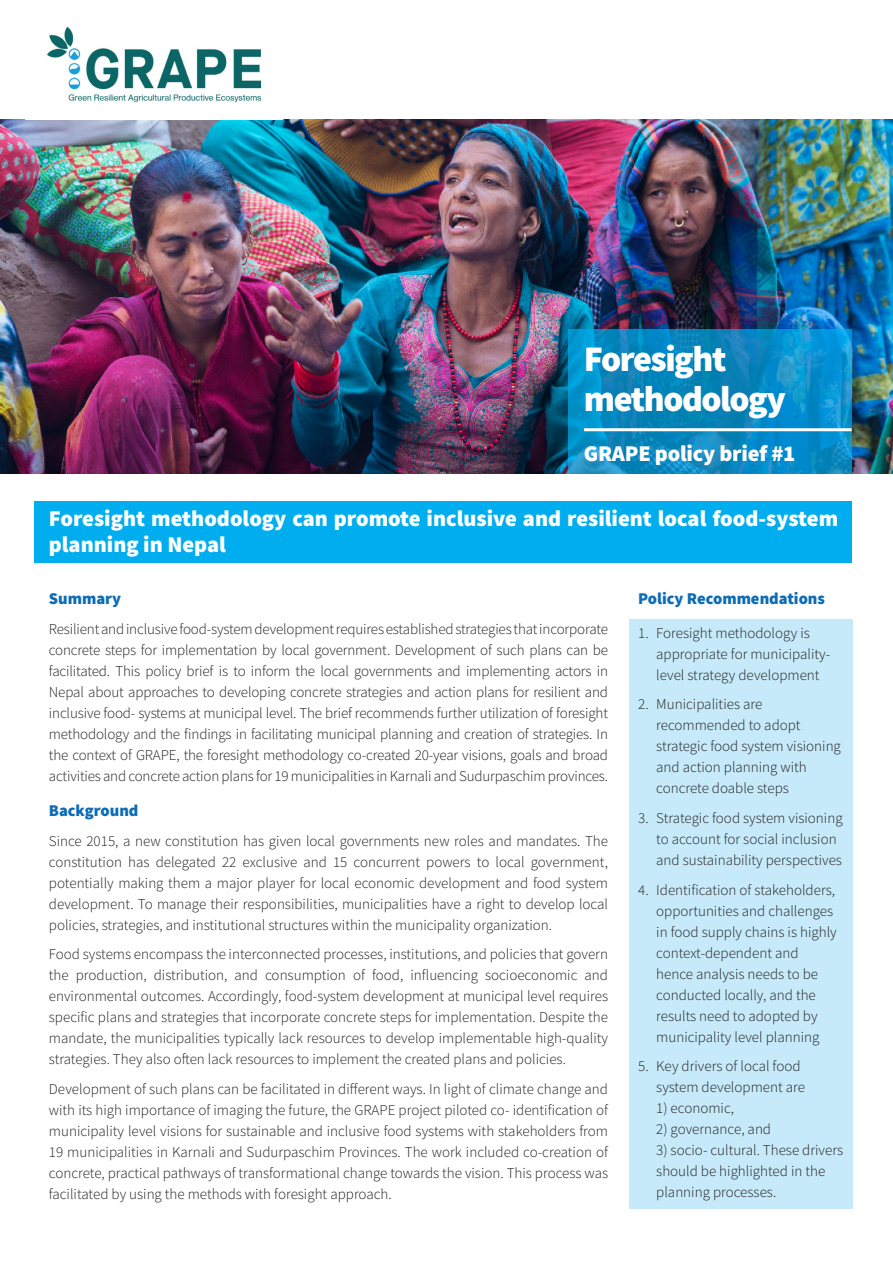
<style>
.page{position:relative;width:893px;height:1263px;background:#fff}
.page>*{position:absolute;margin:0;border:0;box-sizing:border-box;transform-origin:0 0}
.t1{font:900 36px/40.5px "Source Sans Pro";letter-spacing:-.04em;color:#fff}
.CONTENT_H2{font:900 22.5px/25.5px "Source Sans Pro";color:#fff}
.CONTENT_BODY{font:900 22.5px "Source Sans Pro";letter-spacing:-.01em;color:#fff}
.CONTENT_H2-2{font:900 16.5px "Source Sans Pro";color:#0d6cb6}
.t2{font:300 15px/21px "Source Sans Pro";color:#231f20}
</style>
<div class="page">
<img style="left:0;top:119px;width:893px;height:355px">
<div style="left:629px;top:619px;width:223px;height:590px;background:#c6eafa"></div>
<svg style="left:568px;top:330px;width:284px;height:144px;background:#098ac3"></svg>
<div style="left:34px;top:501px;width:818px;height:62px;background:#00aeef"></div>
<img style="left:47px;top:26px;width:215px;height:77px">
<hr style="left:584px;top:428px;width:268px;height:3px;background:#fff">
<p class="t1" style="left:584px;top:338px;width:204px">Foresight methodology</p>
<p class="CONTENT_BODY" style="left:584px;top:438px;width:213px">GRAPE policy brief #1</p>
<p class="CONTENT_H2" style="left:49px;top:505px;width:791px">Foresight methodology can promote inclusive and resilient local food-system planning in Nepal</p>
<p class="CONTENT_H2-2" style="left:49px;top:587px;width:74px">Summary</p>
<p class="t2" style="left:49px;top:618px;width:561px;text-align:justify">Resilient and inclusive food-system development requires established strategies that incorporate concrete steps for implementation by local government. Development of such plans can be facilitated. This policy brief is to inform the local governments and implementing actors in Nepal about approaches to developing concrete strategies and action plans for resilient and inclusive food- systems at municipal level. The brief recommends further utilization of foresight methodology and the findings in facilitating municipal planning and creation of strategies. In the context of GRAPE, the foresight methodology co-created 20-year visions, goals and broad activities and concrete action plans for 19 municipalities in Karnali and Sudurpaschim provinces.</p>
<p class="CONTENT_H2-2" style="left:49px;top:799px;width:91px">Background</p>
<p class="t2" style="left:49px;top:830px;width:561px;text-align:justify">Since 2015, a new constitution has given local governments new roles and mandates. The constitution has delegated 22 exclusive and 15 concurrent powers to local government, potentially making them a major player for local economic development and food system development. To manage their responsibilities, municipalities have a right to develop local policies, strategies, and institutional structures within the municipality organization.</p>
<p class="t2" style="left:49px;top:943px;width:561px;text-align:justify">Food systems encompass the interconnected processes, institutions, and policies that govern the production, distribution, and consumption of food, influencing socioeconomic and environmental outcomes. Accordingly, food-system development at municipal level requires specific plans and strategies that incorporate concrete steps for implementation. Despite the mandate, the municipalities typically lack resources to develop implementable high-quality strategies. They also often lack resources to implement the created plans and policies.</p>
<p class="t2" style="left:49px;top:1078px;width:561px;text-align:justify">Development of such plans can be facilitated in different ways. In light of climate change and with its high importance of imaging the future, the GRAPE project piloted co- identification of municipality level visions for sustainable and inclusive food systems with stakeholders from 19 municipalities in Karnali and Sudurpaschim Provinces. The work included co-creation of concrete, practical pathways of transformational change towards the vision. This process was facilitated by using the methods with foresight approach.</p>
<p class="CONTENT_H2-2" style="left:638px;top:587px;width:188px">Policy Recommendations</p>
<p class="t2" style="left:656px;top:622px;width:175px;text-indent:-18px">1. Foresight methodology is appropriate for municipality&shy;level strategy development</p>
<p class="t2" style="left:656px;top:694px;width:186px;text-indent:-18px">2. Municipalities are recommended to adopt strategic food system visioning and action planning with concrete doable steps</p>
<p class="t2" style="left:656px;top:807px;width:188px;text-indent:-18px">3. Strategic food system visioning to account for social inclusion and sustainability perspectives</p>
<p class="t2" style="left:656px;top:879px;width:182px;text-indent:-18px">4. Identification of stakeholders, opportunities and challenges in food supply chains is highly context-dependent and hence analysis needs to be conducted locally, and the results need to adopted by municipality level planning</p>
<p class="t2" style="left:638px;top:1055px;width:168px;text-align:right">5. Key drivers of local food system development are</p>
<p class="t2" style="left:656px;top:1097px;width:79px">1) economic,</p>
<p class="t2" style="left:656px;top:1118px;width:116px">2) governance, and</p>
<p class="t2" style="left:656px;top:1139px;width:188px">3) socio- cultural. These drivers should be highlighted in the planning processes.</p>
</div>
